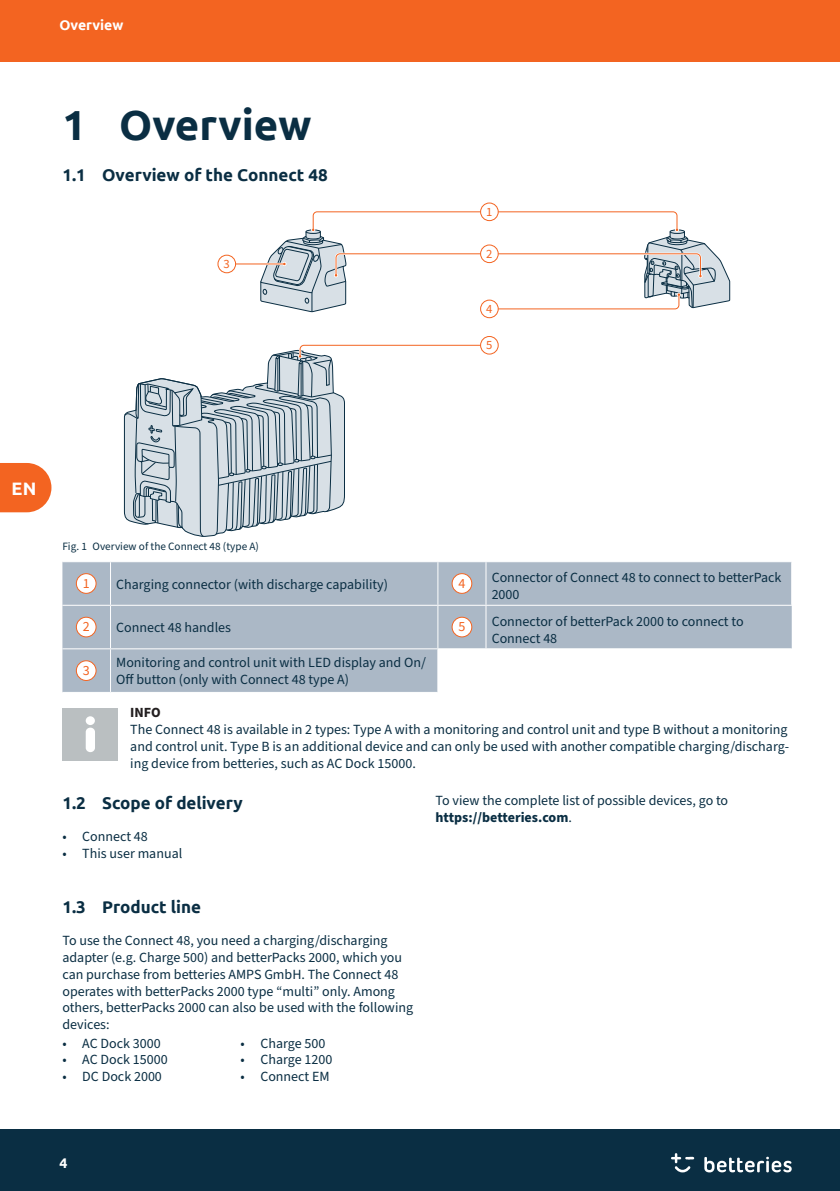
<style>
.page{position:relative;width:840px;height:1191px;background:#fff}
.page>*{position:absolute;margin:0;border:0;box-sizing:border-box;transform-origin:0 0}
.t1{font:700 42px "Ubuntu";color:#0a2e43}
.t2{font:700 18px "Ubuntu";color:#fff}
.t3{font:700 17px "Ubuntu";color:#0a2e43}
.Fließtext{font:14px/16.8px "Source Sans Pro";color:#0a2e43}
.Fließtext_letzte{font:14px/16.8px "Source Sans Pro";color:#0a2e43;text-align:justify}
.Tabelle_zwei_Spalten{font:14px/16.8px "Source Sans Pro";color:#0a2e43}
.t4{font:700 14px "Ubuntu";color:#fff}
.t5{font:14px "Source Sans Pro";color:#f36421}
.Hinweis_Signalwort{font:700 14px "Source Sans Pro";color:#231f20}
.t6{font:12.6px "Source Sans Pro";color:#f36421}
.t7{font:11.2px "Source Sans Pro";color:#0a2e43}
.s1{font-weight:700}
</style>
<div class="page">
<div style="left:0;top:1129px;width:839px;height:62px;background:#0a2e43"></div>
<div style="left:0;top:0;width:839px;height:61px;background:#f36421"></div>
<svg style="left:704px;top:1156px;width:87px;height:16px"></svg>
<svg style="left:671px;top:1153px;width:22px;height:19px"></svg>
<svg style="left:0;top:463px;width:51px;height:49px;background:#f47235"></svg>
<div style="left:480px;top:203px;width:18px;height:18px;border:1px solid #f36421;border-radius:50%"></div>
<svg style="left:124px;top:210px;width:606px;height:327px"></svg>
<div style="left:218px;top:255px;width:17px;height:18px;background:#fff;border-radius:50%"></div>
<div style="left:217px;top:255px;width:19px;height:18px;border:1px solid #f36421;border-radius:50%"></div>
<div style="left:62px;top:562px;width:729px;height:130px;background:#abb8c6"></div>
<svg style="left:438px;top:649px;width:353px;height:43px"></svg>
<hr style="left:110px;top:562px;width:1px;height:43px;background:#fff">
<hr style="left:485px;top:562px;width:1px;height:43px;background:#fff">
<hr style="left:790px;top:562px;width:1px;height:43px;background:#fff">
<hr style="left:62px;top:605px;width:48px;height:1px;background:#fff">
<hr style="left:110px;top:605px;width:327px;height:1px;background:#fff">
<hr style="left:110px;top:606px;width:1px;height:42px;background:#fff">
<hr style="left:437px;top:605px;width:48px;height:1px;background:#fff">
<hr style="left:437px;top:606px;width:1px;height:42px;background:#fff">
<hr style="left:485px;top:605px;width:306px;height:1px;background:#fff">
<hr style="left:485px;top:606px;width:1px;height:42px;background:#fff">
<hr style="left:62px;top:648px;width:48px;height:1px;background:#fff">
<hr style="left:110px;top:648px;width:327px;height:1px;background:#fff">
<hr style="left:110px;top:649px;width:1px;height:43px;background:#fff">
<hr style="left:437px;top:648px;width:48px;height:1px;background:#fff">
<hr style="left:437px;top:649px;width:1px;height:43px;background:#fff">
<hr style="left:485px;top:648px;width:306px;height:1px;background:#fff">
<hr style="left:485px;top:649px;width:1px;height:43px;background:#fff">
<hr style="left:437px;top:562px;width:1px;height:43px;background:#fff">
<div style="left:76px;top:573px;width:20px;height:20px;background:#fff;border-radius:50%"></div>
<div style="left:76px;top:573px;width:20px;height:21px;border:1px solid #f36421;border-radius:50%"></div>
<div style="left:452px;top:573px;width:19px;height:20px;background:#fff;border-radius:50%"></div>
<div style="left:451px;top:573px;width:21px;height:21px;border:1px solid #f36421;border-radius:50%"></div>
<div style="left:76px;top:617px;width:20px;height:20px;background:#fff;border-radius:50%"></div>
<div style="left:76px;top:617px;width:20px;height:20px;border:1px solid #f36421;border-radius:50%"></div>
<div style="left:452px;top:617px;width:19px;height:20px;background:#fff;border-radius:50%"></div>
<div style="left:451px;top:617px;width:21px;height:20px;border:1px solid #f36421;border-radius:50%"></div>
<div style="left:76px;top:661px;width:20px;height:19px;background:#fff;border-radius:50%"></div>
<div style="left:76px;top:660px;width:20px;height:21px;border:1px solid #f36421;border-radius:50%"></div>
<div style="left:62px;top:708px;width:56px;height:52px;background:#babfc1"></div>
<div style="left:86px;top:716px;width:9px;height:9px;background:#fff;border-radius:50%"></div>
<div style="left:86px;top:727px;width:9px;height:25px;background:#fff;border-radius:5px"></div>
<p class="t4" style="left:59px;top:16px;width:65px">Overview</p>
<p class="t1" style="left:62px;top:100px;width:250px">1 Overview</p>
<p class="t3" style="left:62px;top:164px;width:267px">1.1 Overview of the Connect 48</p>
<p class="t6" style="left:223px;top:256px;width:8px">3</p>
<p class="t6" style="left:486px;top:203px;width:8px">1</p>
<p class="t6" style="left:486px;top:245px;width:8px">2</p>
<p class="t6" style="left:486px;top:300px;width:8px">4</p>
<p class="t6" style="left:486px;top:337px;width:8px">5</p>
<p class="t2" style="left:11px;top:477px;width:26px">EN</p>
<p class="t7" style="left:62px;top:539px;width:198px">Fig. 1 Overview of the Connect 48 (type A)</p>
<p class="t5" style="left:83px;top:574px;width:8px">1</p>
<p class="Tabelle_zwei_Spalten" style="left:116px;top:576px;width:273px">Charging connector (with discharge capability)</p>
<p class="t5" style="left:458px;top:574px;width:8px">4</p>
<p class="Tabelle_zwei_Spalten" style="left:491px;top:569px;width:291px">Connector of Connect 48 to connect to betterPack<br>2000</p>
<p class="t5" style="left:83px;top:617px;width:8px">2</p>
<p class="Tabelle_zwei_Spalten" style="left:116px;top:619px;width:116px">Connect 48 handles</p>
<p class="t5" style="left:458px;top:617px;width:8px">5</p>
<p class="Tabelle_zwei_Spalten" style="left:491px;top:613px;width:253px">Connector of betterPack 2000 to connect to<br>Connect 48</p>
<p class="t5" style="left:83px;top:661px;width:8px">3</p>
<p class="Tabelle_zwei_Spalten" style="left:116px;top:655px;width:311px">Monitoring and control unit with LED display and On/<br>Off button (only with Connect 48 type A)</p>
<p class="Hinweis_Signalwort" style="left:130px;top:703px;width:32px">INFO</p>
<p class="Fließtext_letzte" style="left:130px;top:721px;width:660px">The Connect 48 is available in 2 types: Type A with a monitoring and control unit and type B without a monitoring and control unit. Type B is an additional device and can only be used with another compatible charging/discharg&shy;ing device from betteries, such as AC Dock 15000.</p>
<p class="t3" style="left:62px;top:792px;width:182px">1.2 Scope of delivery</p>
<p class="Fließtext" style="left:62px;top:828px;width:87px">• Connect 48</p>
<p class="Fließtext" style="left:62px;top:845px;width:121px">• This user manual</p>
<p class="Fließtext_letzte" style="left:435px;top:792px;width:294px">To view the complete list of possible devices, go to <span class="s1">https://betteries.com</span>.</p>
<p class="t3" style="left:62px;top:896px;width:140px">1.3 Product line</p>
<p class="Fließtext" style="left:62px;top:932px;width:352px">To use the Connect 48, you need a charging/discharging adapter (e.g. Charge 500) and betterPacks 2000, which you can purchase from betteries AMPS GmbH. The Connect 48 operates with betterPacks 2000 type “multi” only. Among others, betterPacks 2000 can also be used with the following devices:</p>
<p class="Fließtext" style="left:62px;top:1035px;width:100px">• AC Dock 3000</p>
<p class="Fließtext" style="left:240px;top:1035px;width:86px">• Charge 500</p>
<p class="Fließtext" style="left:62px;top:1051px;width:107px">• AC Dock 15000</p>
<p class="Fließtext" style="left:240px;top:1051px;width:93px">• Charge 1200</p>
<p class="Fließtext" style="left:62px;top:1068px;width:101px">• DC Dock 2000</p>
<p class="Fließtext" style="left:240px;top:1068px;width:91px">• Connect EM</p>
<p class="t4" style="left:59px;top:1154px;width:9px">4</p>
</div>
